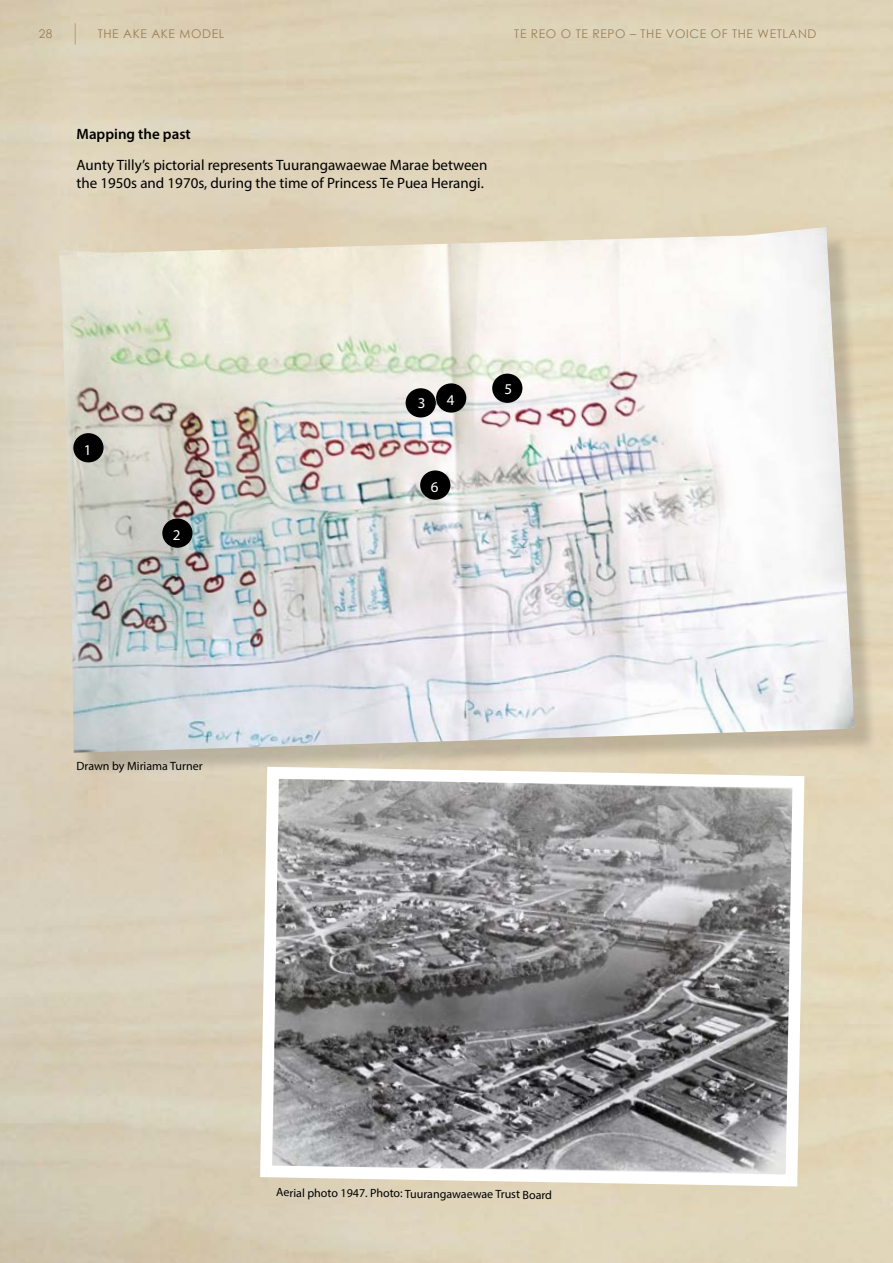
<style>
.page{position:relative;width:893px;height:1263px;background:#fff}
.page>*{position:absolute;margin:0;border:0;box-sizing:border-box;transform-origin:0 0}
.t1{font:15px/18px "Myriad Pro";color:#000}
.t2{font:600 15px "Myriad Pro";color:#000}
.t3{font:15px "Myriad Pro";color:#fff}
.t4{font:12px "Century Gothic";letter-spacing:.05em;color:#9b7f58}
.t5{font:12px "Myriad Pro";letter-spacing:-.01em;color:#000}
</style>
<div class="page">
<div style="left:65px;top:234px;width:813px;height:542px;background:#000;opacity:.16"></div>
<img style="left:58px;top:227px;width:797px;height:526px">
<div style="left:73px;top:433px;width:31px;height:29px;background:#000;border-radius:50%"></div>
<div style="left:162px;top:518px;width:31px;height:30px;background:#000;border-radius:50%"></div>
<div style="left:406px;top:388px;width:30px;height:29px;background:#000;border-radius:50%"></div>
<div style="left:436px;top:383px;width:30px;height:30px;background:#000;border-radius:50%"></div>
<div style="left:492px;top:374px;width:30px;height:29px;background:#000;border-radius:50%"></div>
<div style="left:420px;top:470px;width:30px;height:30px;background:#000;border-radius:50%"></div>
<svg style="left:254px;top:761px;width:556px;height:431px;background:#999897"></svg>
<svg style="left:75px;top:21px;width:1px;height:23px"></svg>
<p class="t4" style="left:39px;top:22px;width:15px">28</p>
<p class="t4" style="left:98px;top:22px;width:128px">THE AKE AKE MODEL</p>
<p class="t4" style="left:514px;top:22px;width:304px">TE REO O TE REPO – THE VOICE OF THE WETLAND</p>
<p class="t4" style="left:39px;top:26px;width:15px">28</p>
<p class="t4" style="left:98px;top:26px;width:128px">THE AKE AKE MODEL</p>
<p class="t4" style="left:514px;top:26px;width:304px">TE REO O TE REPO – THE VOICE OF THE WETLAND</p>
<p class="t2" style="left:77px;top:124px;width:116px">Mapping the past</p>
<p class="t1" style="left:77px;top:155px;width:412px">Aunty Tilly’s pictorial represents Tuurangawaewae Marae between the 1950s and 1970s, during the time of Princess Te Puea Herangi.</p>
<p class="t3" style="left:84px;top:440px;width:9px">1</p>
<p class="t3" style="left:173px;top:526px;width:9px">2</p>
<p class="t3" style="left:418px;top:394px;width:9px">3</p>
<p class="t3" style="left:447px;top:390px;width:9px">4</p>
<p class="t3" style="left:431px;top:478px;width:9px">6</p>
<p class="t3" style="left:504px;top:379px;width:9px">5</p>
<p class="t5" style="left:77px;top:759px;width:128px">Drawn by Miriama Turner</p>
<p class="t5" style="left:276px;top:1186px;width:277px">Aerial photo 1947. Photo: Tuurangawaewae Trust Board</p>
</div>
